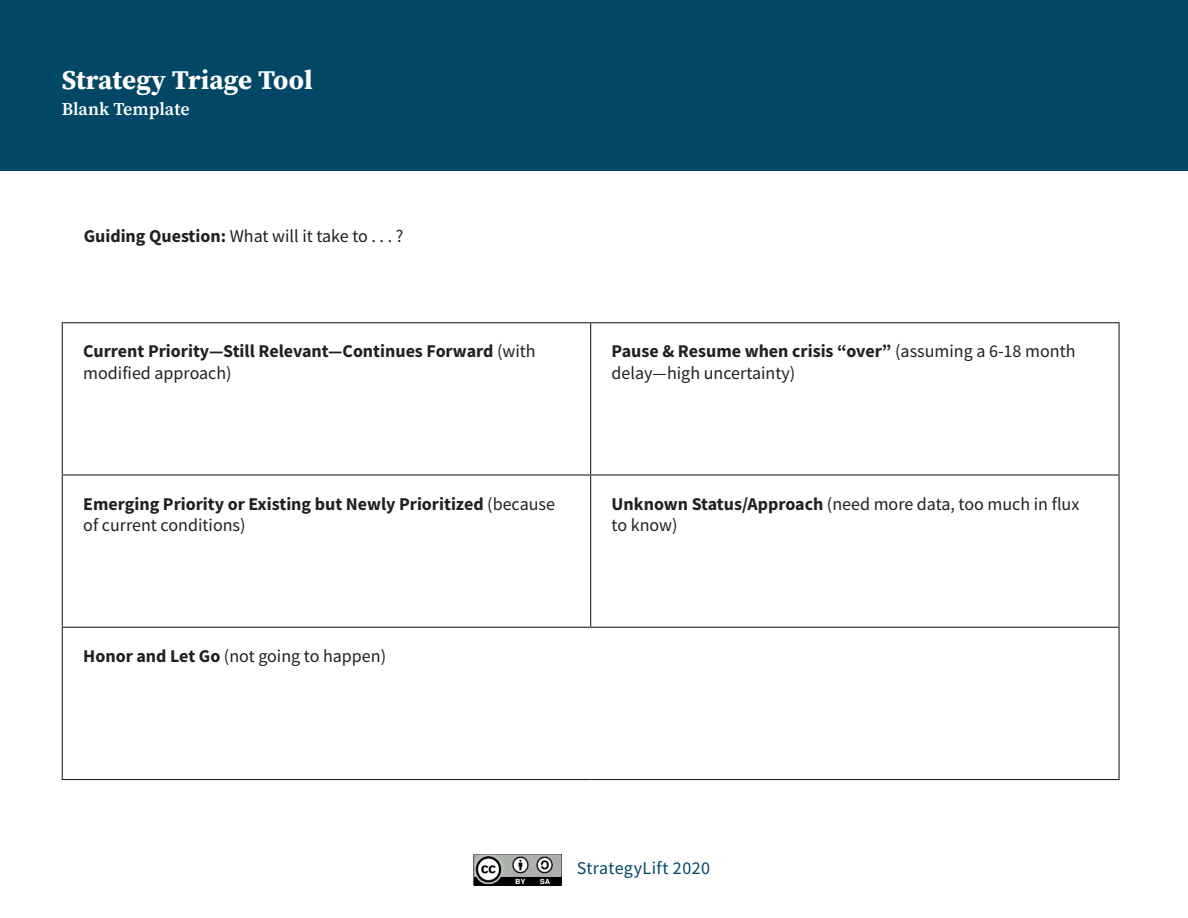
<style>
.page{position:relative;width:1188px;height:918px;background:#fff}
.page>*{position:absolute;margin:0;border:0;box-sizing:border-box;transform-origin:0 0}
.t1{font:700 27px "Source Serif Pro";color:#fff}
.t2{font:18px/21.6px "Source Sans Pro";color:#231f20}
.t3{font:700 18px/21.6px "Source Sans Pro";color:#231f20}
.t4{font:18px "Source Sans Pro";letter-spacing:.025em;color:#024765}
.t5{font:600 18px "Source Serif Pro";color:#fff}
.s1{font-weight:700}
.s2{font-weight:400}
</style>
<div class="page">
<div style="left:0;top:0;width:1188px;height:171px;background:#024765"></div>
<img style="left:473px;top:854px;width:88px;height:32px">
<hr style="left:62px;top:322px;width:529px;height:1px;background:#231f20">
<hr style="left:62px;top:323px;width:1px;height:151px;background:#231f20">
<hr style="left:591px;top:322px;width:529px;height:1px;background:#231f20">
<hr style="left:590px;top:323px;width:1px;height:151px;background:#231f20">
<hr style="left:1119px;top:323px;width:1px;height:151px;background:#231f20">
<hr style="left:62px;top:474px;width:529px;height:2px;background:#231f20">
<hr style="left:62px;top:476px;width:1px;height:151px;background:#231f20">
<hr style="left:591px;top:474px;width:529px;height:2px;background:#231f20">
<hr style="left:590px;top:476px;width:1px;height:151px;background:#231f20">
<hr style="left:1119px;top:476px;width:1px;height:151px;background:#231f20">
<hr style="left:62px;top:627px;width:529px;height:1px;background:#231f20">
<hr style="left:62px;top:628px;width:1px;height:151px;background:#231f20">
<hr style="left:591px;top:627px;width:529px;height:1px;background:#231f20">
<hr style="left:1119px;top:628px;width:1px;height:151px;background:#231f20">
<hr style="left:62px;top:779px;width:529px;height:1px;background:#231f20">
<hr style="left:591px;top:779px;width:529px;height:1px;background:#231f20">
<h1 class="t1" style="left:62px;top:61px;width:253px">Strategy Triage Tool</h1>
<p class="t5" style="left:62px;top:97px;width:130px">Blank Template</p>
<p class="t2" style="left:84px;top:225px;width:321px"><span class="s1">Guiding Question:</span> What will it take to . . . ?</p>
<p class="t3" style="left:83px;top:340px;width:454px">Current Priority—Still Relevant—Continues Forward <span class="s2">(with modified approach)</span></p>
<p class="t2" style="left:612px;top:340px;width:465px"><span class="s1">Pause &amp; Resume when crisis “over”</span> (assuming a 6-18 month delay—high uncertainty)</p>
<p class="t3" style="left:83px;top:492px;width:473px">Emerging Priority or Existing but Newly Prioritized <span class="s2">(because of current conditions)</span></p>
<p class="t2" style="left:612px;top:493px;width:469px"><span class="s1">Unknown Status/Approach</span> (need more data, too much in flux to know)</p>
<p class="t2" style="left:83px;top:645px;width:304px"><span class="s1">Honor and Let Go</span> (not going to happen)</p>
<p class="t4" style="left:577px;top:857px;width:135px">StrategyLift 2020</p>
</div>
